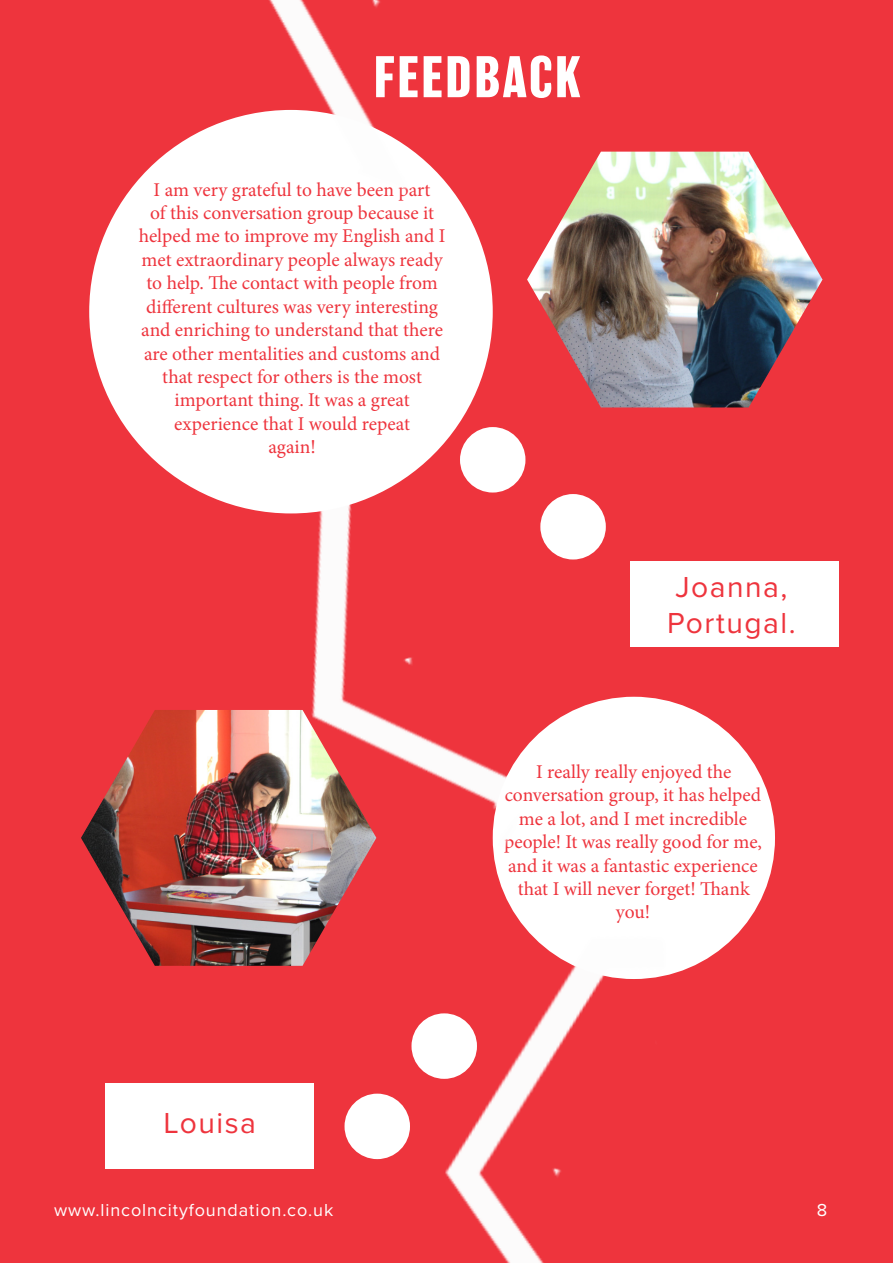
<style>
.page{position:relative;width:893px;height:1263px;background:#ee343d}
.page>*{position:absolute;margin:0;border:0;box-sizing:border-box;transform-origin:0 0}
.t1{font:700 54px "Balboa";letter-spacing:.05em;color:#fff}
.t2{font:30px "Proxima Nova";letter-spacing:.05em;color:#ee343d}
.t3{font:19.5px/23.4px "Minion Pro";letter-spacing:-.005em;color:#ee343d;text-align:center}
.t4{font:18px "Proxima Nova";letter-spacing:.05em;color:#fff}
</style>
<div class="page">
<img style="left:104px;top:151px;width:735px;height:1018px">
<div style="left:89px;top:110px;width:404px;height:403px;background:#fff;border-radius:50%"></div>
<div style="left:540px;top:494px;width:66px;height:65px;background:#fff;border-radius:50%"></div>
<div style="left:630px;top:561px;width:208px;height:85px;background:#fff"></div>
<img style="left:713px;top:152px;width:109px;height:255px">
<div style="left:493px;top:697px;width:282px;height:282px;background:#fff;border-radius:50%"></div>
<div style="left:345px;top:1094px;width:65px;height:65px;background:#fff;border-radius:50%"></div>
<div style="left:106px;top:1083px;width:208px;height:86px;background:#fff"></div>
<img style="left:81px;top:710px;width:295px;height:256px">
<img style="left:116px;top:0;width:597px;height:492px">
<img style="left:398px;top:749px;width:441px;height:514px">
<p class="t1" style="left:374px;top:46px;width:208px">FEEDBACK</p>
<p class="t3" style="left:154px;top:178px;width:278px">I am very grateful to have been part</p>
<p class="t3" style="left:139px;top:201px;width:308px">of this conversation group because it helped me to improve my English and I met extraordinary people always ready to help. The contact with people from</p>
<p class="t3" style="left:141px;top:295px;width:303px">different cultures was very interesting and enriching to understand that there are other mentalities and customs and that respect for others is the most</p>
<p class="t3" style="left:175px;top:388px;width:237px">important thing. It was a great</p>
<p class="t3" style="left:174px;top:412px;width:237px">experience that I would repeat</p>
<p class="t3" style="left:268px;top:435px;width:49px">again!</p>
<p class="t2" style="left:675px;top:564px;width:113px">Joanna,</p>
<p class="t2" style="left:667px;top:600px;width:130px">Portugal.</p>
<p class="t3" style="left:536px;top:760px;width:197px">I really really enjoyed the</p>
<p class="t3" style="left:505px;top:783px;width:258px">conversation group, it has helped me a lot, and I met incredible</p>
<p class="t3" style="left:504px;top:830px;width:259px">people! It was really good for me, and it was a fantastic experience that I will never forget! Thank you!</p>
<p class="t2" style="left:164px;top:1100px;width:94px">Louisa</p>
<p class="t4" style="left:54px;top:1196px;width:281px">www.lincolncityfoundation.co.uk</p>
<p class="t4" style="left:817px;top:1196px;width:12px">8</p>
</div>
